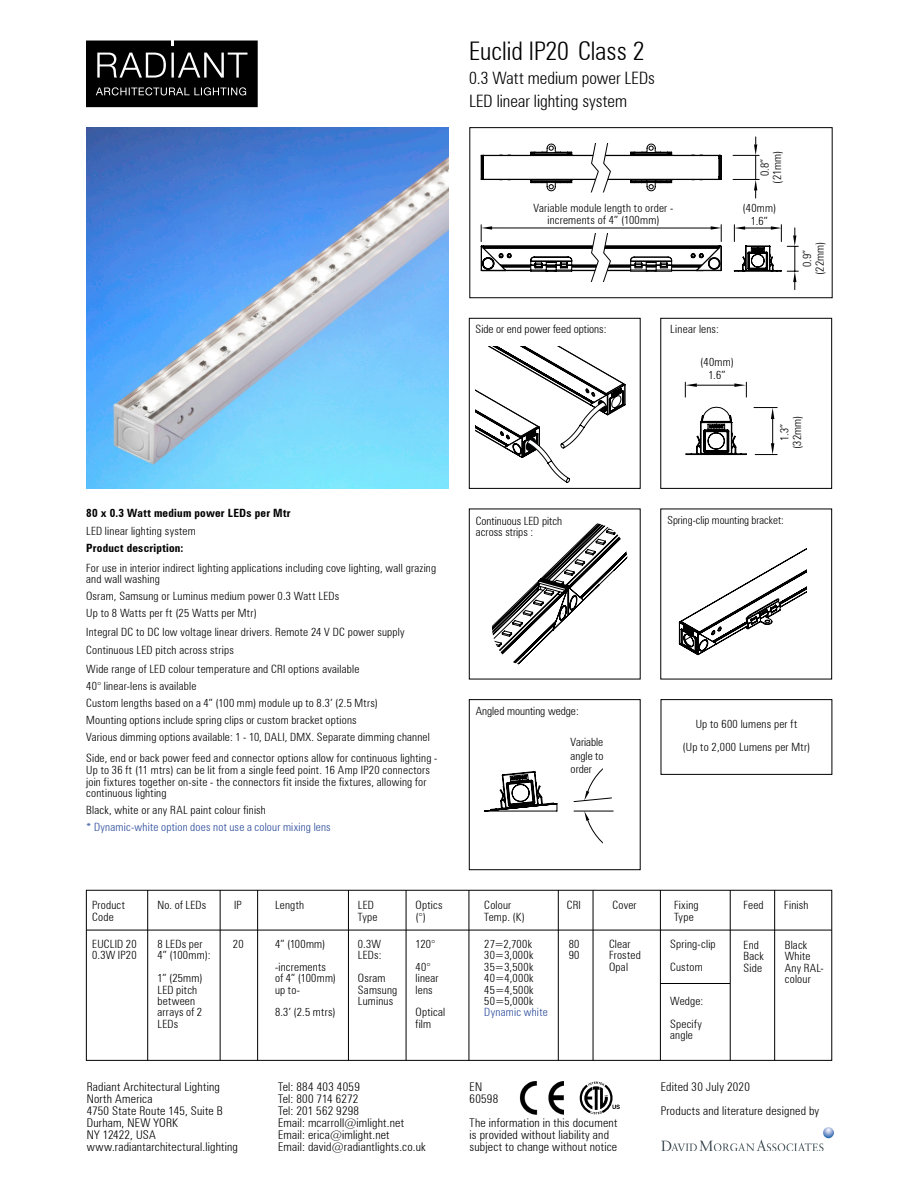
<style>
.page{position:relative;width:918px;height:1188px;background:#fff}
.page>*{position:absolute;margin:0;border:0;box-sizing:border-box;transform-origin:0 0}
.t1{font:300 condensed 25.65px "Zurich BT";color:#000}
.t2{font:300 condensed 17.1px/23.5px "Zurich BT";color:#000}
.t3{font:300 condensed 12px/12px "Zurich BT";letter-spacing:.015em;color:#000}
.t4{font:300 condensed 11.4px/11.4px "Zurich BT";letter-spacing:.02em;color:#000}
.t5{font:300 condensed 11.4px/11.4px "Zurich BT";color:#000}
.t6{font:300 condensed 11.4px "Zurich BT";letter-spacing:.02em;color:#2a4a9a}
.t7{font:700 condensed 11.4px "Zurich BT";letter-spacing:.02em;color:#000}
.t8{font:300 condensed 11.1px "Zurich BT";color:#000}
</style>
<div class="page">
<img style="left:661px;top:1127px;width:172px;height:24px">
<img style="left:519px;top:1081px;width:45px;height:34px">
<svg style="left:580px;top:1082px;width:40px;height:32px"></svg>
<hr style="left:697px;top:385px;width:37px;height:1px;background:#000">
<svg style="left:734px;top:382px;width:13px;height:15px"></svg>
<svg style="left:685px;top:382px;width:12px;height:15px"></svg>
<svg style="left:686px;top:407px;width:92px;height:48px"></svg>
<div style="left:661px;top:318px;width:171px;height:171px;border:1px solid #000"></div>
<svg style="left:481px;top:137px;width:317px;height:153px"></svg>
<div style="left:470px;top:127px;width:362px;height:171px;border:1px solid #000"></div>
<div style="left:86px;top:890px;width:746px;height:171px;border:1px solid #000"></div>
<hr style="left:86px;top:930px;width:746px;height:1px;background:#000">
<hr style="left:147px;top:890px;width:1px;height:171px;background:#000">
<hr style="left:220px;top:890px;width:1px;height:171px;background:#000">
<hr style="left:348px;top:890px;width:1px;height:171px;background:#000">
<hr style="left:406px;top:890px;width:1px;height:171px;background:#000">
<hr style="left:558px;top:890px;width:1px;height:171px;background:#000">
<hr style="left:660px;top:890px;width:1px;height:171px;background:#000">
<hr style="left:730px;top:890px;width:1px;height:171px;background:#000">
<hr style="left:774px;top:890px;width:1px;height:171px;background:#000">
<hr style="left:469px;top:890px;width:1px;height:171px;background:#000">
<hr style="left:257px;top:890px;width:1px;height:171px;background:#000">
<svg style="left:86px;top:41px;width:171px;height:66px"></svg>
<img style="left:86px;top:127px;width:363px;height:362px">
<hr style="left:593px;top:890px;width:1px;height:171px;background:#000">
<hr style="left:660px;top:983px;width:70px;height:1px;background:#000">
<svg style="left:476px;top:346px;width:149px;height:137px"></svg>
<div style="left:469px;top:318px;width:171px;height:171px;border:1px solid #000"></div>
<svg style="left:679px;top:549px;width:127px;height:106px"></svg>
<hr style="left:574px;top:811px;width:39px;height:1px;background:#000">
<svg style="left:584px;top:811px;width:19px;height:33px"></svg>
<svg style="left:574px;top:768px;width:38px;height:34px"></svg>
<svg style="left:484px;top:771px;width:73px;height:40px"></svg>
<div style="left:469px;top:699px;width:171px;height:171px;border:1px solid #000"></div>
<div style="left:661px;top:699px;width:171px;height:76px;border:1px solid #000"></div>
<svg style="left:492px;top:523px;width:135px;height:142px"></svg>
<p class="t7" style="left:86px;top:506px;width:206px">80 x 0.3 Watt medium power LEDs per Mtr</p>
<p class="t4" style="left:86px;top:525px;width:111px">LED linear lighting system</p>
<p class="t7" style="left:86px;top:541px;width:99px">Product description:</p>
<p class="t4" style="left:86px;top:562px;width:352px">For use in interior indirect lighting applications including cove lighting, wall grazing and wall washing</p>
<p class="t4" style="left:86px;top:587px;width:255px;line-height:17.1px">Osram, Samsung or Luminus medium power 0.3 Watt LEDs<br>Up to 8 Watts per ft (25 Watts per Mtr)</p>
<p class="t4" style="left:86px;top:622px;width:320px;line-height:18.5px">Integral DC to DC low voltage linear drivers. Remote 24 V DC power supply<br>Continuous LED pitch across strips<br>Wide range of LED colour temperature and CRI options available</p>
<p class="t4" style="left:86px;top:677px;width:345px;line-height:17.1px">40° linear-lens is available<br>Custom lengths based on a 4” (100 mm) module up to 8.3’ (2.5 Mtrs)<br>Mounting options include spring clips or custom bracket options<br>Various dimming options available: 1 - 10, DALI, DMX. Separate dimming channel</p>
<p class="t4" style="left:86px;top:752px;width:353px;line-height:11.9px">Side, end or back power feed and connector options allow for continuous lighting - Up to 36 ft (11 mtrs) can be lit from a single feed point. 16 Amp IP20 connectors join fixtures together on-site - the connectors fit inside the fixtures, allowing for continuous lighting</p>
<p class="t4" style="left:86px;top:804px;width:181px">Black, white or any RAL paint colour finish</p>
<p class="t6" style="left:86px;top:820px;width:246px">* Dynamic-white option does not use a colour mixing lens</p>
<h1 class="t1" style="left:469px;top:35px;width:177px">Euclid IP20 Class 2</h1>
<h2 class="t2" style="left:469px;top:66px;width:187px">0.3 Watt medium power LEDs<br>LED linear lighting system</h2>
<p class="t4" style="left:533px;top:202px;width:141px;line-height:12px;text-align:center">Variable module length to order - increments of 4” (100mm)</p>
<p class="t4" style="left:758px;top:184px;width:34px;line-height:12.6px;text-align:center;rotate:-90deg">0.8” (21mm)</p>
<p class="t4" style="left:743px;top:202px;width:35px;line-height:12.6px;text-align:center">(40mm)<br>1.6”</p>
<p class="t4" style="left:801px;top:275px;width:35px;line-height:12.6px;text-align:center;rotate:-90deg">0.9” (22mm)</p>
<p class="t5" style="left:476px;top:323px;width:132px">Side or end power feed options:</p>
<p class="t4" style="left:670px;top:323px;width:50px">Linear lens:</p>
<p class="t4" style="left:700px;top:356px;width:35px;line-height:12.6px;text-align:center">(40mm)<br>1.6”</p>
<p class="t4" style="left:778px;top:449px;width:35px;line-height:12.6px;text-align:center;rotate:-90deg">1.3” (32mm)</p>
<p class="t5" style="left:476px;top:515px;width:88px">Continuous LED pitch across strips :</p>
<p class="t8" style="left:668px;top:513px;width:118px">Spring-clip mounting bracket:</p>
<p class="t5" style="left:476px;top:705px;width:104px">Angled mounting wedge:</p>
<p class="t4" style="left:571px;top:735px;width:34px;line-height:13.6px;text-align:justify">Variable angle to order</p>
<p class="t4" style="left:682px;top:713px;width:130px;line-height:22.8px;text-align:center">Up to 600 lumens per ft<br>(Up to 2,000 Lumens per Mtr)</p>
<p class="t4" style="left:416px;top:900px;width:29px">Optics (°)</p>
<p class="t4" style="left:567px;top:900px;width:16px">CRI</p>
<p class="t4" style="left:612px;top:900px;width:26px">Cover</p>
<p class="t4" style="left:569px;top:938px;width:12px">80<br>90</p>
<p class="t4" style="left:609px;top:938px;width:33px">Clear<br>Frosted<br>Opal</p>
<p class="t4" style="left:92px;top:900px;width:34px">Product<br>Code</p>
<p class="t4" style="left:158px;top:900px;width:50px">No. of LEDs</p>
<p class="t4" style="left:275px;top:900px;width:31px">Length</p>
<p class="t4" style="left:484px;top:900px;width:42px">Colour<br>Temp. (K)</p>
<p class="t4" style="left:674px;top:900px;width:26px">Fixing</p>
<p class="t4" style="left:743px;top:900px;width:22px">Feed</p>
<p class="t4" style="left:784px;top:900px;width:26px">Finish</p>
<p class="t4" style="left:234px;top:900px;width:9px">IP</p>
<p class="t4" style="left:358px;top:900px;width:21px">LED<br>Type</p>
<p class="t4" style="left:358px;top:938px;width:25px">0.3W<br>LEDs:</p>
<p class="t4" style="left:358px;top:972px;width:41px">Osram<br>Samsung<br>Luminus</p>
<p class="t4" style="left:674px;top:911px;width:21px">Type</p>
<p class="t4" style="left:670px;top:932px;width:47px;line-height:22.8px">Spring-clip<br>Custom</p>
<p class="t4" style="left:670px;top:989px;width:35px;line-height:22.8px">Wedge:<br>Specify</p>
<p class="t4" style="left:670px;top:1029px;width:24px">angle</p>
<p class="t4" style="left:275px;top:932px;width:53px;line-height:22.8px">4” (100mm) -increments</p>
<p class="t4" style="left:275px;top:972px;width:63px">of 4” (100mm) up to-</p>
<p class="t4" style="left:275px;top:1007px;width:62px">8.3’ (2.5 mtrs)</p>
<p class="t4" style="left:92px;top:938px;width:46px">EUCLID 20<br>0.3W IP20</p>
<p class="t4" style="left:157px;top:938px;width:55px">8 LEDs per<br>4” (100mm):</p>
<p class="t4" style="left:157px;top:972px;width:47px">1” (25mm)<br>LED pitch between arrays of 2<br>LEDs</p>
<p class="t4" style="left:484px;top:938px;width:51px">27=2,700k<br>30=3,000k<br>35=3,500k<br>40=4,000k<br>45=4,500k<br>50=5,000k</p>
<p class="t6" style="left:484px;top:1005px;width:65px">Dynamic white</p>
<p class="t4" style="left:233px;top:938px;width:12px">20</p>
<p class="t4" style="left:416px;top:932px;width:21px;line-height:22.8px">120°<br>40°</p>
<p class="t4" style="left:416px;top:972px;width:25px">linear lens</p>
<p class="t4" style="left:416px;top:1007px;width:31px">Optical film</p>
<p class="t4" style="left:744px;top:939px;width:22px">End<br>Back<br>Side</p>
<p class="t4" style="left:785px;top:939px;width:40px">Black<br>White<br>Any RAL&shy;colour</p>
<p class="t3" style="left:87px;top:1080px;width:153px">Radiant Architectural Lighting<br>North America<br>4750 State Route 145, Suite B<br>Durham, NEW YORK<br>NY 12422, USA www.radiantarchitectural.lighting</p>
<p class="t3" style="left:661px;top:1075px;width:160px;line-height:24px">Edited 30 July 2020<br>Products and literature designed by</p>
<p class="t3" style="left:278px;top:1080px;width:149px">Tel: 884 403 4059<br>Tel: 800 714 6272<br>Tel: 201 562 9298<br>Email: mcarroll@imlight.net<br>Email: erica@imlight.net<br>Email: david@radiantlights.co.uk</p>
<p class="t3" style="left:470px;top:1080px;width:30px">EN<br>60598</p>
<p class="t3" style="left:470px;top:1116px;width:149px">The information in this document is provided without liability and subject to change without notice</p>
</div>
